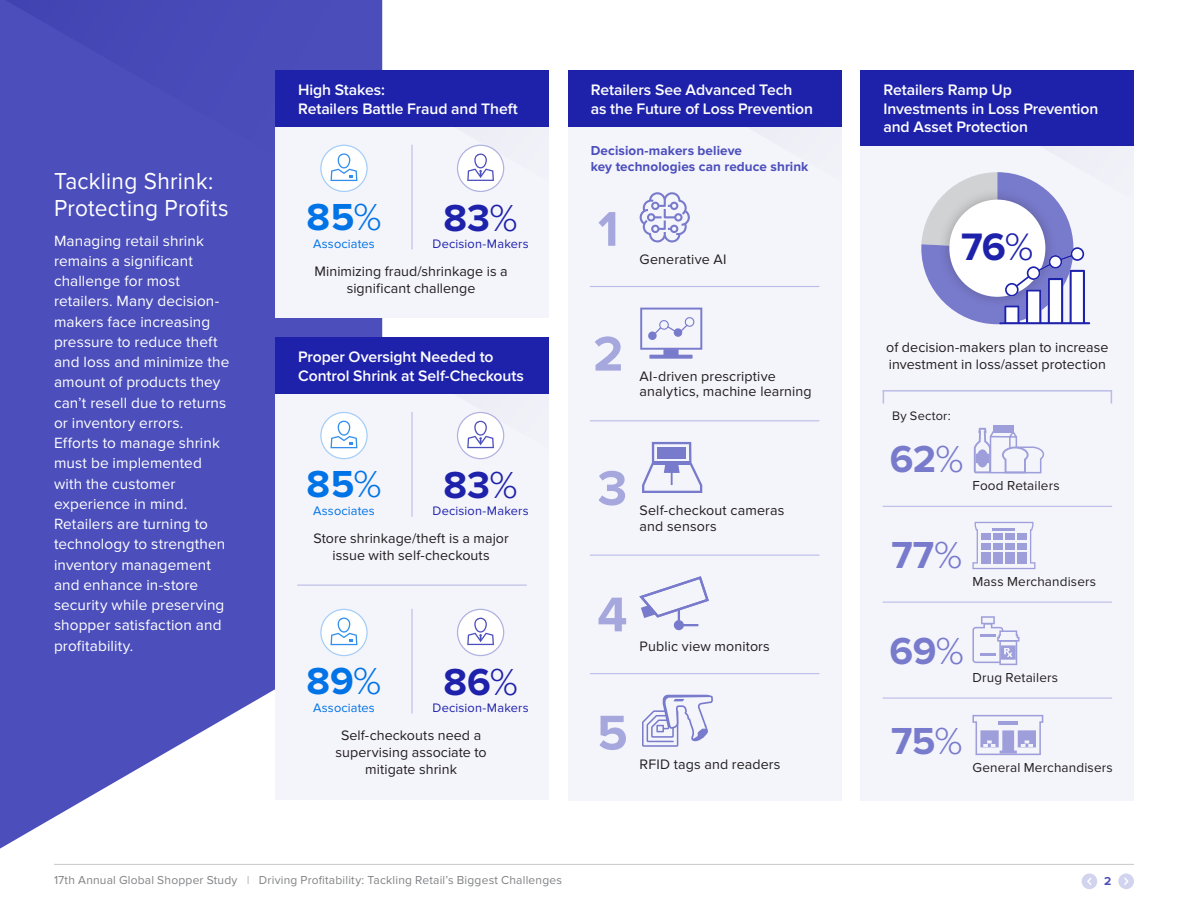
<style>
.page{position:relative;width:1188px;height:918px;background:#fff}
.page>*{position:absolute;margin:0;border:0;box-sizing:border-box;transform-origin:0 0}
.t1{font:700 50.55px "Proxima Nova";color:#a5a7dd}
.t2{font:700 39.6px "Proxima Nova";color:#1e22aa}
.t3{font:700 39px "Proxima Nova";letter-spacing:-.015em;color:#787acc}
.t4{font:700 39px "Proxima Nova";color:#0073e6}
.t5{font:700 39px "Proxima Nova";color:#1e22aa}
.t6{font:24px/27px "Proxima Nova";letter-spacing:.01em;color:#fff;scale:.94 1}
.t7{font:600 15.75px/18.8px "Proxima Nova";letter-spacing:-.005em;color:#fff}
.t8{font:15.3px/20.2px "Proxima Nova";letter-spacing:.005em;color:#fff}
.t9{font:14.25px/17.2px "Proxima Nova";letter-spacing:.005em;color:#231f20;text-align:center}
.t10{font:13.5px "Proxima Nova";letter-spacing:.01em;color:#231f20}
.t11{font:700 13.5px/15.8px "Proxima Nova";letter-spacing:.005em;color:#4b4ebb}
.t12{font:12.75px "Proxima Nova";letter-spacing:.015em;color:#1e22aa}
.t13{font:12.75px "Proxima Nova";letter-spacing:.015em;color:#0073e6}
.t14{font:12.75px "Proxima Nova";letter-spacing:.015em;color:#231f20}
.t15{font:12px "Proxima Nova";letter-spacing:.015em;color:#808285}
.t16{font:700 12px "Proxima Nova";color:#4b4ebb}
.s1{font-weight:300}
.s2{color:#bcbdc0}
</style>
<div class="page">
<svg style="left:0;top:208px;width:382px;height:641px;background:#6568c5"></svg>
<div style="left:0;top:0;width:382px;height:208px;background:#4b4ebb"></div>
<hr style="left:54px;top:864px;width:1080px;height:1px;background:#c7c8ca">
<div style="left:1118px;top:874px;width:16px;height:15px;background:#d2d3ee;border-radius:50%"></div>
<svg style="left:1124px;top:877px;width:5px;height:9px"></svg>
<div style="left:1082px;top:874px;width:15px;height:15px;background:#d2d3ee;border-radius:50%"></div>
<svg style="left:1087px;top:877px;width:4px;height:8px"></svg>
<div style="left:275px;top:102px;width:274px;height:215px;background:#f4f4fb"></div>
<div style="left:275px;top:70px;width:274px;height:57px;background:#1e22aa"></div>
<hr style="left:411px;top:145px;width:2px;height:104px;background:#bbbde6">
<div style="left:321px;top:145px;width:46px;height:46px;background:#fff;border-radius:50%"></div>
<svg style="left:330px;top:144px;width:175px;height:86px"></svg>
<div style="left:275px;top:369px;width:274px;height:431px;background:#f4f4fb"></div>
<div style="left:275px;top:337px;width:274px;height:57px;background:#1e22aa"></div>
<hr style="left:411px;top:412px;width:2px;height:105px;background:#bbbde6">
<svg style="left:321px;top:412px;width:46px;height:47px"></svg>
<svg style="left:330px;top:411px;width:175px;height:87px"></svg>
<hr style="left:411px;top:609px;width:2px;height:105px;background:#bbbde6">
<svg style="left:321px;top:609px;width:46px;height:47px"></svg>
<div style="left:320px;top:609px;width:48px;height:47px;border:1px solid #a6cef6;border-radius:50%"></div>
<svg style="left:330px;top:618px;width:27px;height:27px"></svg>
<div style="left:458px;top:609px;width:46px;height:47px;background:#fff;border-radius:50%"></div>
<div style="left:457px;top:609px;width:47px;height:47px;border:1px solid #b0b2e1;border-radius:50%"></div>
<svg style="left:467px;top:618px;width:27px;height:27px"></svg>
<hr style="left:297px;top:585px;width:230px;height:1px;background:#bbbde6">
<div style="left:568px;top:102px;width:273px;height:698px;background:#f4f4fb"></div>
<div style="left:568px;top:70px;width:273px;height:57px;background:#1e22aa"></div>
<svg style="left:639px;top:192px;width:51px;height:51px"></svg>
<hr style="left:590px;top:286px;width:229px;height:1px;background:#bbbde6">
<svg style="left:640px;top:308px;width:62px;height:50px"></svg>
<hr style="left:590px;top:420px;width:229px;height:1px;background:#bbbde6">
<svg style="left:642px;top:442px;width:60px;height:51px"></svg>
<hr style="left:653px;top:462px;width:38px;height:3px;background:#787acc">
<hr style="left:590px;top:555px;width:229px;height:1px;background:#bbbde6">
<div style="left:674px;top:620px;width:10px;height:10px;background:#787acc;border-radius:50%"></div>
<svg style="left:639px;top:576px;width:70px;height:51px"></svg>
<hr style="left:590px;top:673px;width:229px;height:1px;background:#bbbde6">
<svg style="left:642px;top:694px;width:71px;height:53px"></svg>
<div style="left:861px;top:121px;width:273px;height:679px;background:#f4f4fb"></div>
<div style="left:861px;top:70px;width:273px;height:75px;background:#1e22aa"></div>
<hr style="left:883px;top:390px;width:229px;height:2px;background:#bbbde6">
<svg style="left:883px;top:392px;width:1px;height:12px"></svg>
<svg style="left:1111px;top:392px;width:1px;height:12px"></svg>
<div style="left:993px;top:425px;width:21px;height:7px;background:#9d9eda"></div>
<svg style="left:974px;top:428px;width:71px;height:46px"></svg>
<hr style="left:883px;top:506px;width:229px;height:1px;background:#bbbde6">
<svg style="left:972px;top:522px;width:63px;height:47px"></svg>
<hr style="left:993px;top:528px;width:22px;height:3px;background:#787acc">
<div style="left:981px;top:543px;width:10px;height:7px;background:#9d9eda"></div>
<div style="left:981px;top:552px;width:10px;height:12px;background:#9d9eda"></div>
<div style="left:993px;top:543px;width:10px;height:7px;background:#9d9eda"></div>
<div style="left:993px;top:552px;width:10px;height:12px;background:#9d9eda"></div>
<div style="left:1017px;top:543px;width:10px;height:7px;background:#9d9eda"></div>
<div style="left:1017px;top:552px;width:10px;height:12px;background:#9d9eda"></div>
<div style="left:1005px;top:543px;width:10px;height:7px;background:#9d9eda"></div>
<div style="left:981px;top:533px;width:10px;height:7px;background:#9d9eda"></div>
<div style="left:993px;top:533px;width:10px;height:7px;background:#9d9eda"></div>
<div style="left:1017px;top:533px;width:10px;height:7px;background:#9d9eda"></div>
<div style="left:1005px;top:533px;width:10px;height:7px;background:#9d9eda"></div>
<div style="left:1005px;top:552px;width:10px;height:12px;background:#9d9eda"></div>
<hr style="left:883px;top:602px;width:229px;height:1px;background:#bbbde6">
<svg style="left:972px;top:616px;width:47px;height:49px"></svg>
<hr style="left:883px;top:698px;width:229px;height:1px;background:#bbbde6">
<svg style="left:972px;top:715px;width:71px;height:40px"></svg>
<svg style="left:921px;top:145px;width:213px;height:179px"></svg>
<h3 class="t6" style="left:54px;top:168px;width:187px">Tackling Shrink:<br>Protecting Profits</h3>
<p class="t8" style="left:54px;top:231px;width:177px">Managing retail shrink remains a significant challenge for most retailers. Many decision&shy;makers face increasing pressure to reduce theft and loss and minimize the amount of products they can’t resell due to returns or inventory errors.<br>Efforts to manage shrink must be implemented with the customer experience in mind.<br>Retailers are turning to technology to strengthen inventory management and enhance in-store security while preserving shopper satisfaction and profitability.</p>
<p class="t7" style="left:298px;top:81px;width:221px">High Stakes:<br>Retailers Battle Fraud and Theft</p>
<h3 class="t4" style="left:306px;top:195px;width:77px">85<span class="s1">%</span></h3>
<p class="t13" style="left:313px;top:236px;width:63px">Associates</p>
<h3 class="t5" style="left:444px;top:196px;width:75px">83<span class="s1">%</span></h3>
<p class="t12" style="left:433px;top:236px;width:98px">Decision-Makers</p>
<p class="t9" style="left:315px;top:263px;width:195px">Minimizing fraud/shrinkage is a significant challenge</p>
<p class="t7" style="left:298px;top:348px;width:227px">Proper Oversight Needed to<br>Control Shrink at Self-Checkouts</p>
<h3 class="t4" style="left:306px;top:462px;width:77px">85<span class="s1">%</span></h3>
<p class="t13" style="left:313px;top:503px;width:63px">Associates</p>
<h3 class="t5" style="left:444px;top:463px;width:75px">83<span class="s1">%</span></h3>
<p class="t12" style="left:433px;top:503px;width:98px">Decision-Makers</p>
<p class="t9" style="left:313px;top:530px;width:197px">Store shrinkage/theft is a major issue with self-checkouts</p>
<h3 class="t4" style="left:307px;top:659px;width:76px">89<span class="s1">%</span></h3>
<p class="t13" style="left:313px;top:700px;width:63px">Associates</p>
<h3 class="t5" style="left:443px;top:660px;width:76px">86<span class="s1">%</span></h3>
<p class="t12" style="left:433px;top:700px;width:98px">Decision-Makers</p>
<p class="t9" style="left:336px;top:727px;width:153px">Self-checkouts need a supervising associate to mitigate shrink</p>
<p class="t7" style="left:591px;top:81px;width:224px">Retailers See Advanced Tech<br>as the Future of Loss Prevention</p>
<p class="t11" style="left:591px;top:143px;width:219px">Decision-makers believe<br>key technologies can reduce shrink</p>
<h1 class="t1" style="left:598px;top:200px;width:22px">1</h1>
<p class="t9" style="left:640px;top:251px;width:88px">Generative AI</p>
<h1 class="t1" style="left:593px;top:325px;width:32px">2</h1>
<p class="t9" style="left:640px;top:368px;width:174px;line-height:15.8px;text-align:left">AI-driven prescriptive analytics, machine learning</p>
<h1 class="t1" style="left:598px;top:459px;width:31px">3</h1>
<p class="t9" style="left:640px;top:503px;width:146px;line-height:15.8px;text-align:left">Self-checkout cameras and sensors</p>
<h1 class="t1" style="left:597px;top:585px;width:32px">4</h1>
<p class="t9" style="left:640px;top:638px;width:132px">Public view monitors</p>
<h1 class="t1" style="left:597px;top:704px;width:32px">5</h1>
<p class="t9" style="left:640px;top:756px;width:142px">RFID tags and readers</p>
<p class="t7" style="left:883px;top:81px;width:216px">Retailers Ramp Up<br>Investments in Loss Prevention and Asset Protection</p>
<h2 class="t2" style="left:961px;top:224px;width:74px">76<span class="s1">%</span></h2>
<p class="t9" style="left:886px;top:339px;width:224px;text-align:left">of decision-makers plan to increase investment in loss/asset protection</p>
<p class="t14" style="left:892px;top:409px;width:60px">By Sector:</p>
<h3 class="t3" style="left:890px;top:437px;width:75px">62<span class="s1">%</span></h3>
<p class="t10" style="left:972px;top:478px;width:89px">Food Retailers</p>
<h3 class="t3" style="left:891px;top:533px;width:72px">77<span class="s1">%</span></h3>
<p class="t10" style="left:972px;top:574px;width:125px">Mass Merchandisers</p>
<h3 class="t3" style="left:889px;top:629px;width:76px">69<span class="s1">%</span></h3>
<p class="t10" style="left:972px;top:669px;width:87px">Drug Retailers</p>
<h3 class="t3" style="left:891px;top:719px;width:73px">75<span class="s1">%</span></h3>
<p class="t10" style="left:972px;top:759px;width:142px">General Merchandisers</p>
<p class="t15" style="left:54px;top:873px;width:509px">17th Annual Global Shopper Study <span class="s2">I</span> Driving Profitability: Tackling Retail’s Biggest Challenges</p>
<p class="t16" style="left:1104px;top:874px;width:9px">2</p>
</div>
